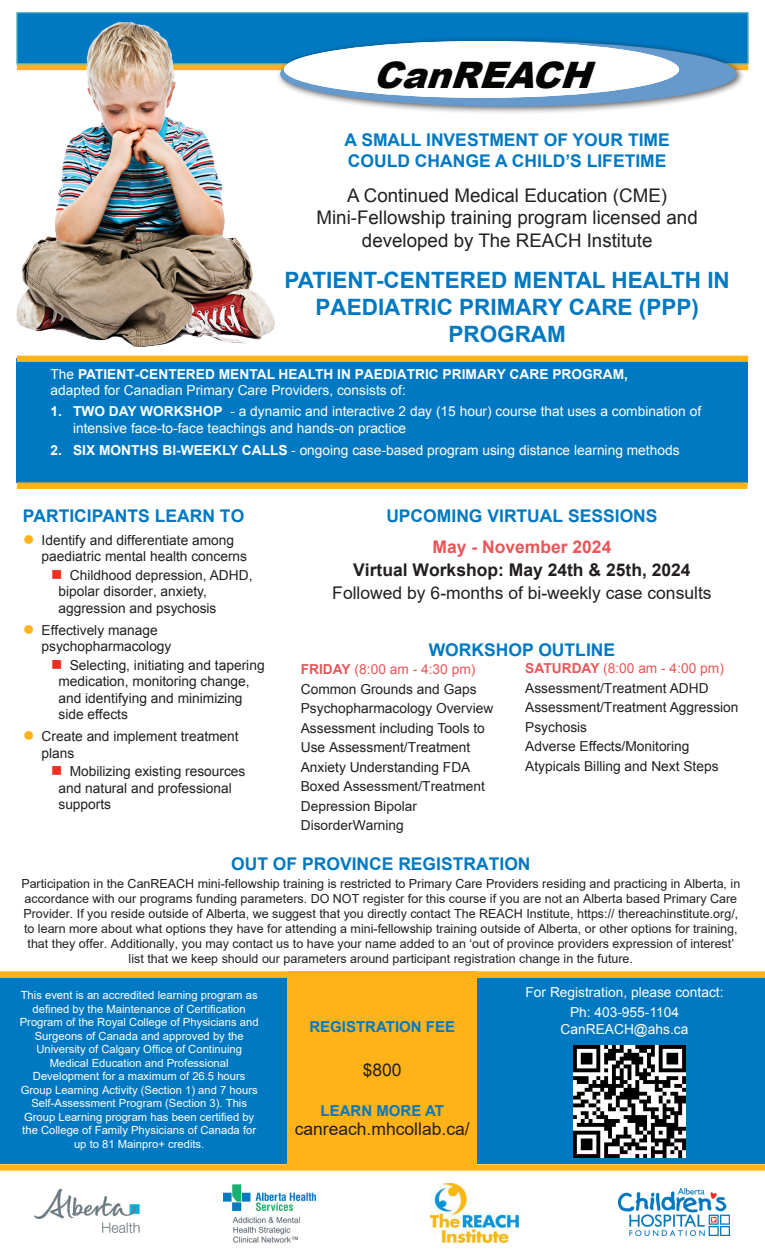
<style>
.page{position:relative;width:765px;height:1260px;background:#fff}
.page>*{position:absolute;margin:0;border:0;box-sizing:border-box;transform-origin:0 0}
.t1{font:italic 900 36.5px "Arial";color:#040503}
.t2{font:700 22.5px/27px "Arial";color:#0079c2;text-align:center}
.t3{font:18.75px/22.5px "Arial";color:#231f20;text-align:center}
.t4{font:700 17.5px/21px "Arial";color:#0079c2}
.t5{font:17.5px/23px "Arial";color:#231f20;text-align:center}
.t6{font:700 15px "Arial";color:#0079c2}
.t7{font:13.75px/19.5px "Arial";color:#231f20}
.italic_topic_listing{font:13.75px/16.5px "Arial";color:#fff}
.t8{font:700 13.75px/16.5px "Arial";color:#fff}
.t9{font:12.5px/15.1px "Arial";color:#231f20;text-align:center}
.italic_topic_listing-2{font:11.25px/13.5px "Arial";color:#fff;text-align:center}
.s1{font-weight:400}
.s2{font-weight:700}
.s3{font-style:inherit}
.s4{color:#e85659}
.s5{font-weight:700;color:#e85659}
</style>
<div class="page">
<div style="left:16px;top:12px;width:733px;height:53px;background:#0079c2;border:1px solid #69bbbc"></div>
<div style="left:276px;top:36px;width:468px;height:79px;background:#231f20;opacity:.75"></div>
<div style="left:280px;top:41px;width:456px;height:65px;background:#69c;border-radius:50%"></div>
<img style="left:17px;top:22px;width:258px;height:324px">
<div style="left:17px;top:359px;width:731px;height:124px;background:#0079c2"></div>
<div style="left:17px;top:356px;width:731px;height:6px;background:#ffb319"></div>
<div style="left:17px;top:482px;width:730px;height:7px;background:#ffb319"></div>
<div style="left:0;top:1164px;width:765px;height:7px;background:#ffb319"></div>
<div style="left:0;top:974px;width:765px;height:190px;background:#0079c2"></div>
<div style="left:288px;top:971px;width:189px;height:196px;background:#ffb319"></div>
<div style="left:0;top:971px;width:764px;height:7px;background:#ffb319"></div>
<img style="left:224px;top:1185px;width:92px;height:57px">
<img style="left:430px;top:1184px;width:89px;height:59px">
<img style="left:34px;top:1189px;width:106px;height:44px">
<img style="left:619px;top:1188px;width:110px;height:48px">
<div style="left:284px;top:41px;width:395px;height:57px;background:#fff;border-radius:50%"></div>
<img style="left:574px;top:1046px;width:112px;height:112px">
<h1 class="t1" style="left:373px;top:48px;width:236px">CanREACH</h1>
<p class="t4" style="left:344px;top:130px;width:327px">A SMALL INVESTMENT OF YOUR TIME<br>COULD CHANGE A CHILD’S LIFETIME</p>
<p class="t3" style="left:316px;top:184px;width:383px">A Continued Medical Education (CME)<br>Mini-Fellowship training program licensed and developed by The REACH Institute</p>
<p class="t2" style="left:284px;top:267px;width:447px">PATIENT-CENTERED MENTAL HEALTH IN<br>PAEDIATRIC PRIMARY CARE (PPP)<br>PROGRAM</p>
<p class="t8" style="left:50px;top:366px;width:579px"><span class="s1">The</span> PATIENT-CENTERED MENTAL HEALTH IN PAEDIATRIC PRIMARY CARE PROGRAM, <span class="s1">adapted for Canadian Primary Care Providers, consists of:</span></p>
<p class="italic_topic_listing" style="left:73px;top:403px;width:630px;text-indent:-23px"><span class="s2">1. TWO DAY WORKSHOP</span> - a dynamic and interactive <span class="s3">2</span> day (15 hour) course that uses a combination of intensive face-to-face teachings and hands-on practice</p>
<p class="italic_topic_listing" style="left:51px;top:442px;width:630px"><span class="s2">2. SIX MONTHS BI-WEEKLY CALLS</span> - ongoing case-based program using distance learning methods</p>
<p class="t4" style="left:23px;top:505px;width:223px">PARTICIPANTS LEARN TO</p>
<p class="t7" style="left:42px;top:532px;width:207px;line-height:16.5px">Identify and differentiate among paediatric mental health concerns</p>
<p class="t7" style="left:58px;top:567px;width:196px;line-height:16.5px;text-indent:11px">Childhood depression, ADHD, bipolar disorder, anxiety, aggression and psychosis</p>
<p class="t7" style="left:42px;top:622px;width:131px;line-height:16.5px">Effectively manage psychopharmacology</p>
<p class="t7" style="left:58px;top:657px;width:208px;line-height:16.5px;text-indent:11px">Selecting, initiating and tapering medication, monitoring change, and identifying and minimizing side effects</p>
<p class="t7" style="left:42px;top:728px;width:199px;line-height:16.5px">Create and implement treatment plans</p>
<p class="t7" style="left:58px;top:763px;width:189px;line-height:16.5px;text-indent:11px">Mobilizing existing resources and natural and professional supports</p>
<p class="t4" style="left:386px;top:501px;width:273px;line-height:30.5px;text-align:center">UPCOMING VIRTUAL SESSIONS<br><span class="s4">May</span> <span class="s4">-</span> <span class="s4">November</span> <span class="s4">2024</span></p>
<p class="t5" style="left:332px;top:558px;width:381px"><span class="s2">Virtual Workshop:</span> <span class="s2">May</span> <span class="s2">2</span><span class="s2">4</span><span class="s2">th &amp; 2</span><span class="s2">5</span><span class="s2">th, 2024<br></span>Followed by 6-months of bi-weekly case consults</p>
<p class="t4" style="left:429px;top:639px;width:188px">WORKSHOP OUTLINE</p>
<p class="t7" style="left:301px;top:660px;width:194px"><span class="s5">FRIDAY</span> <span class="s4">(8:</span><span class="s4">0</span><span class="s4">0 am - 4:30 pm)<br></span>Common Grounds and Gaps<br>Psychopharmacology Overview<br>Assessment including Tools to<br>Use Assessment/Treatment<br>Anxiety Understanding FDA<br>Boxed <span class="s3">Assessment/Treatment<br>Depression Bipolar<br>Disorder</span>Warning</p>
<p class="t7" style="left:525px;top:659px;width:215px"><span class="s5">SATURDAY</span> <span class="s4">(8:</span><span class="s4">0</span><span class="s4">0 am - 4:</span><span class="s4">0</span><span class="s4">0 pm)<br></span>Assessment/Treatment ADHD<br>Assessment/Treatment Aggression<br>Psychosis<br>Adverse Effects/Monitoring<br>Atypicals Billing and Next Steps</p>
<p class="t4" style="left:231px;top:854px;width:301px">OUT OF PROVINCE REGISTRATION</p>
<p class="t9" style="left:21px;top:876px;width:720px">Participation in the CanREACH mini-fellowship training is restricted to Primary Care Providers residing and practicing in Alberta, in accordance with our programs funding parameters. DO NOT register for this course if you are not an Alberta based Primary Care Provider. If you reside outside of Alberta, we suggest that you directly contact The REACH Institute, https:// thereachinstitute.org/, to learn more about what options they have for attending a mini-fellowship training outside of Alberta, or other options for training, that they offer. Additionally, you may contact us to have your name added to an ‘out of province providers expression of interest’ list that we keep should our parameters around participant registration change in the future.</p>
<p class="italic_topic_listing-2" style="left:20px;top:988px;width:240px">This event is an accredited learning program as defined by the Maintenance of Certification Program of the Royal College of Physicians and Surgeons of Canada and approved by the University of Calgary Office of Continuing Medical Education and Professional Development for a maximum of 26.5 hours Group Learning Activity (Section 1) and 7 hours Self-Assessment Program (Section 3). This Group Learning program has been certified by the College of Family Physicians of Canada for up to 81 Mainpro+ credits.</p>
<p class="italic_topic_listing" style="left:526px;top:983px;width:199px;line-height:20px;text-align:center">For Registration, please contact:<br>Ph: 403-955-1104</p>
<p class="t6" style="left:309px;top:1017px;width:147px">REGISTRATION FEE</p>
<p class="italic_topic_listing" style="left:561px;top:1021px;width:129px">CanREACH@ahs.ca</p>
<p class="t5" style="left:363px;top:1058px;width:40px">$800</p>
<p class="t6" style="left:321px;top:1101px;width:125px">LEARN MORE AT</p>
<p class="t5" style="left:295px;top:1117px;width:177px">canreach.mhcollab.ca/</p>
</div>
